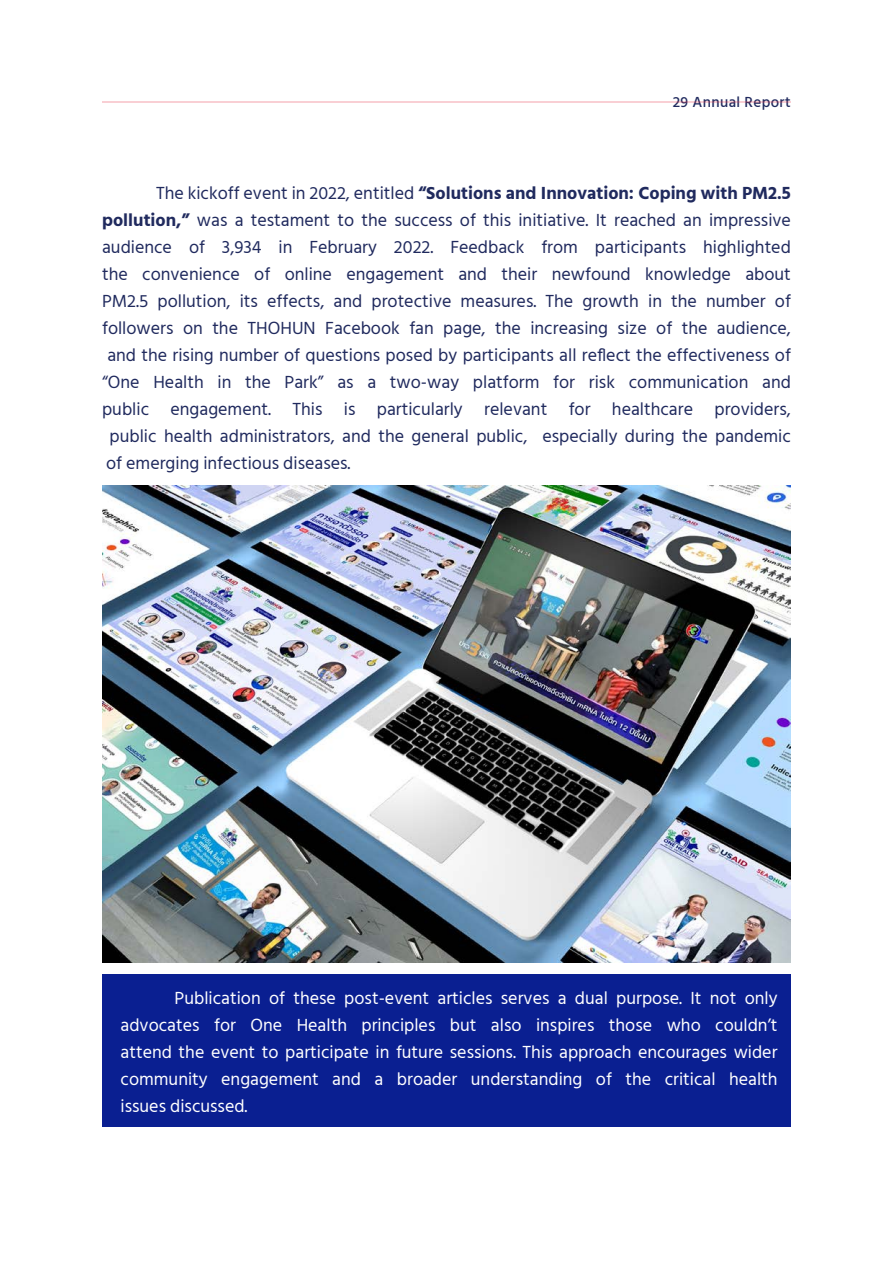
<style>
.page{position:relative;width:893px;height:1263px;background:#fff}
.page>*{position:absolute;margin:0;border:0;box-sizing:border-box;transform-origin:0 0}
.t1{font:18px "Hind Siliguri";color:#202a5e}
.t2{font:18px/27px "Hind Siliguri";color:#fff;text-align:justify}
.t3{font:700 18px "Hind Siliguri";color:#202a5e}
.t4{font:500 15px "Hind Siliguri";letter-spacing:.025em;color:#202a5e}
.s1{font-weight:400}
.s2{font-weight:700}
</style>
<div class="page">
<div style="left:102px;top:974px;width:689px;height:153px;background:#0a1f91"></div>
<img style="left:102px;top:485px;width:689px;height:477px">
<hr style="left:102px;top:102px;width:689px;height:1px;background:#e83d53">
<p class="t4" style="left:673px;top:91px;width:119px">29 Annual Report</p>
<p class="t3" style="left:156px;top:179px;width:636px"><span class="s1">The kickoff event in 2022, entitled</span> “Solutions and Innovation: Coping with PM2.5</p>
<p class="t1" style="left:102px;top:207px;width:690px"><span class="s2">pollution,”</span> was a testament to the success of this initiative. It reached an impressive</p>
<p class="t1" style="left:102px;top:234px;width:690px">audience of 3,934 in February 2022. Feedback from participants highlighted</p>
<p class="t1" style="left:102px;top:261px;width:690px">the convenience of online engagement and their newfound knowledge about</p>
<p class="t1" style="left:102px;top:288px;width:690px">PM2.5 pollution, its effects, and protective measures. The growth in the number of</p>
<p class="t1" style="left:102px;top:315px;width:690px">followers on the THOHUN Facebook fan page, the increasing size of the audience,</p>
<p class="t1" style="left:107px;top:342px;width:685px">and the rising number of questions posed by participants all reflect the effectiveness of</p>
<p class="t1" style="left:102px;top:369px;width:690px">“One Health in the Park” as a two-way platform for risk communication and</p>
<p class="t1" style="left:102px;top:396px;width:690px">public engagement. This is particularly relevant for healthcare providers,</p>
<p class="t1" style="left:110px;top:423px;width:683px">public health administrators, and the general public, especially during the pandemic</p>
<p class="t1" style="left:106px;top:450px;width:246px">of emerging infectious diseases.</p>
<p class="t2" style="left:121px;top:985px;width:658px;text-indent:54px">Publication of these post-event articles serves a dual purpose. It not only advocates for One Health principles but also inspires those who couldn’t attend the event to participate in future sessions. This approach encourages wider community engagement and a broader understanding of the critical health issues discussed.</p>
</div>
